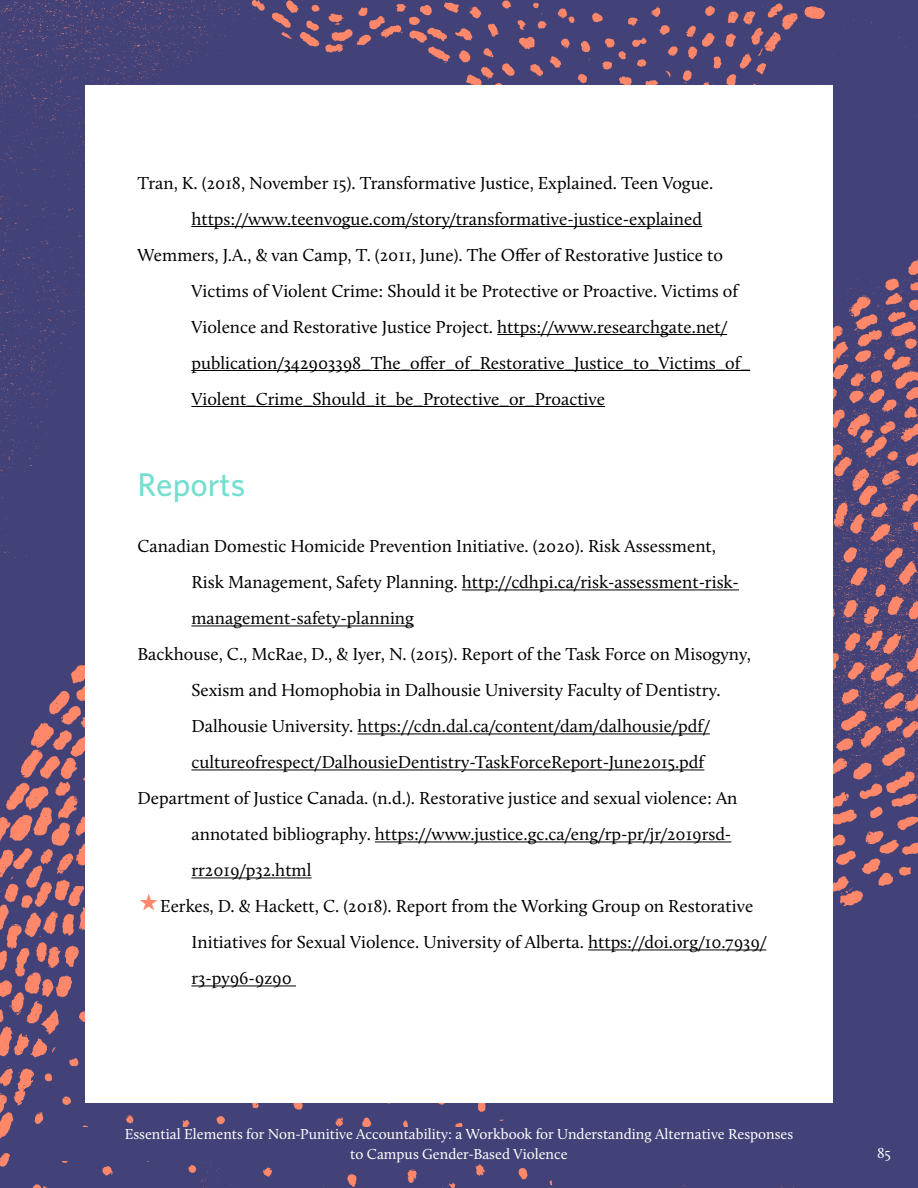
<style>
.page{position:relative;width:918px;height:1188px;background:#fff}
.page>*{position:absolute;margin:0;border:0;box-sizing:border-box;transform-origin:0 0}
.heading_2{font:500 33px "Whitney HTF";color:#75dfcf}
.references{font:18px/36px "Calluna";color:#000}
.t1{font:15px/20.2px "Calluna";color:#fff;text-align:center}
</style>
<div class="page">
<img style="left:0;top:0;width:918px;height:1188px">
<div style="left:85px;top:85px;width:748px;height:1018px;background:#fff"></div>
<div style="left:27px;top:1128px;width:864px;height:33px;background:#434278"></div>
<hr style="left:191px;top:226px;width:511px;height:1px;background:#000">
<hr style="left:497px;top:334px;width:230px;height:1px;background:#000">
<hr style="left:191px;top:370px;width:559px;height:1px;background:#000">
<hr style="left:191px;top:406px;width:414px;height:1px;background:#000">
<hr style="left:462px;top:589px;width:277px;height:1px;background:#000">
<hr style="left:191px;top:625px;width:223px;height:1px;background:#000">
<hr style="left:357px;top:733px;width:353px;height:1px;background:#000">
<hr style="left:191px;top:769px;width:513px;height:1px;background:#000">
<hr style="left:375px;top:842px;width:356px;height:1px;background:#000">
<hr style="left:191px;top:878px;width:121px;height:1px;background:#000">
<hr style="left:588px;top:950px;width:178px;height:1px;background:#000">
<hr style="left:191px;top:986px;width:105px;height:1px;background:#000">
<p class="references" style="left:191px;top:165px;width:523px;text-indent:-54px">Tran, K. (2018, November 15). Transformative Justice, Explained. Teen Vogue. https://www.teenvogue.com/story/transformative-justice-explained</p>
<p class="references" style="left:191px;top:237px;width:560px;text-indent:-54px">Wemmers, J.A., &amp; van Camp, T. (2011, June). The Offer of Restorative Justice to Victims of Violent Crime: Should it be Protective or Proactive. Victims of Violence and Restorative Justice Project. https://www.researchgate.net/ publication/342903398_The_offer_of_Restorative_Justice_to_Victims_of_ Violent_Crime_Should_it_be_Protective_or_Proactive</p>
<p class="heading_2" style="left:137px;top:465px;width:109px">Reports</p>
<p class="references" style="left:191px;top:528px;width:549px;text-indent:-54px">Canadian Domestic Homicide Prevention Initiative. (2020). Risk Assessment,<br>Risk Management, Safety Planning. http://cdhpi.ca/risk-assessment-risk&shy;management-safety-planning</p>
<p class="references" style="left:191px;top:636px;width:561px;text-indent:-54px">Backhouse, C., McRae, D., &amp; Iyer, N. (2015). Report of the Task Force on Misogyny, Sexism and Homophobia in Dalhousie University Faculty of Dentistry.<br>Dalhousie University. https://cdn.dal.ca/content/dam/dalhousie/pdf/ cultureofrespect/DalhousieDentistry-TaskForceReport-June2015.pdf</p>
<p class="references" style="left:191px;top:780px;width:548px;text-indent:-54px">Department of Justice Canada. (n.d.). Restorative justice and sexual violence: An annotated bibliography. https://www.justice.gc.ca/eng/rp-pr/jr/2019rsd&shy;rr2019/p32.html</p>
<p class="references" style="left:191px;top:888px;width:576px;text-indent:-31px">Eerkes, D. &amp; Hackett, C. (2018). Report from the Working Group on Restorative<br>Initiatives for Sexual Violence. University of Alberta. https://doi.org/10.7939/ r3-py96-9z90</p>
<p class="t1" style="left:125px;top:1123px;width:670px">Essential Elements for Non-Punitive Accountability: a Workbook for Understanding Alternative Responses to Campus Gender-Based Violence</p>
<p class="t1" style="left:877px;top:1143px;width:15px">85</p>
</div>
